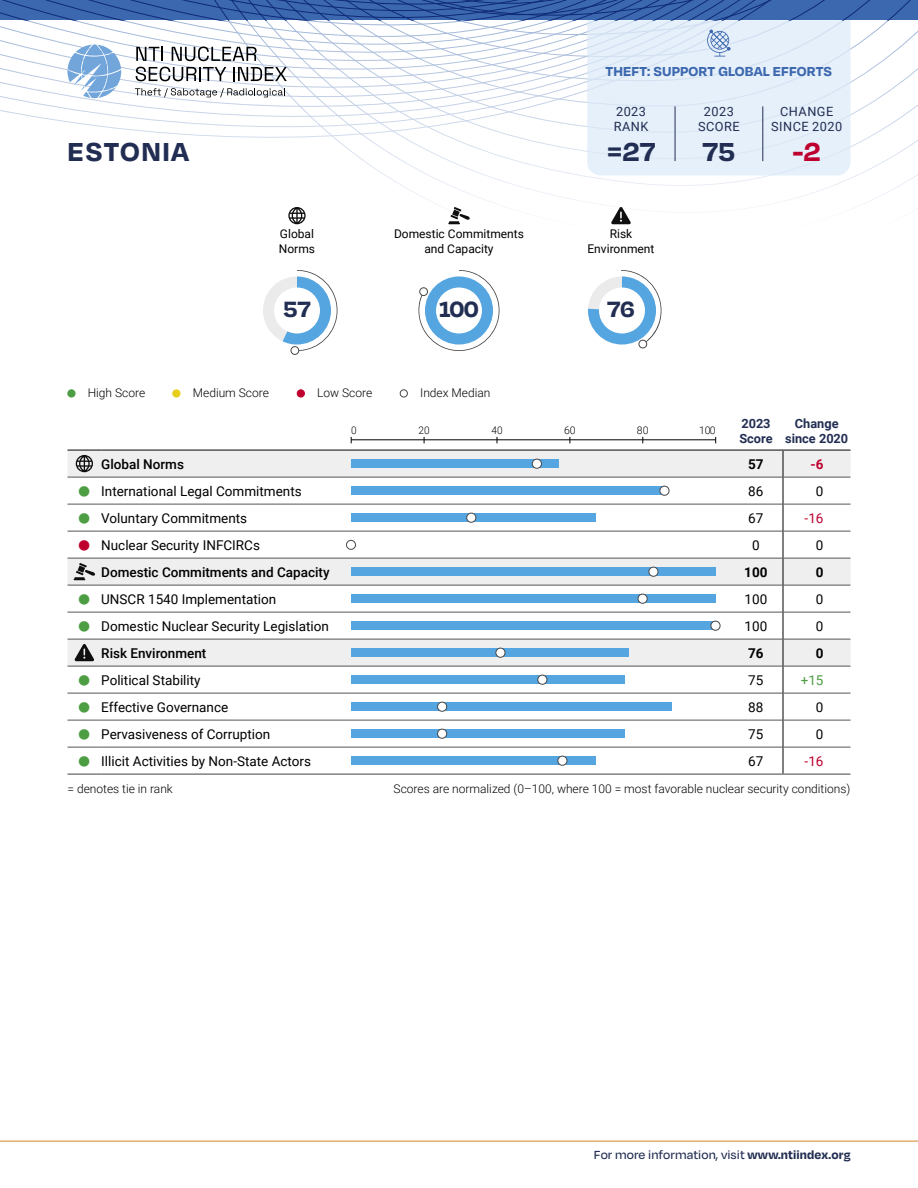
<style>
.page{position:relative;width:918px;height:1188px;background:#fff}
.page>*{position:absolute;margin:0;border:0;box-sizing:border-box;transform-origin:0 0}
.t1{font:700 30px "Degular";letter-spacing:.045em;color:#212d52}
.t2{font:700 30px "Degular";color:#be002f}
.t3{font:700 25.5px "Degular";letter-spacing:-.015em;color:#212d52}
.t4{font:700 15px "Degular";letter-spacing:.01em;color:#3c68af}
.t5{font:13.5px "Roboto";color:#000}
.t6{font:500 13.5px "Roboto";color:#000}
.t7{font:500 13.5px "Degular";letter-spacing:.005em;color:#212d52}
.t8{font:700 13.5px "Roboto";color:#000}
.t9{font:13.5px "Roboto";color:#be002f}
.t10{font:13.5px "Roboto";color:#4d9d42}
.t11{font:700 13.5px "Roboto";color:#be002f}
.t12{font:12.75px/15.3px "Roboto";letter-spacing:.035em;color:#212d52;text-align:center}
.t13{font:700 12.75px/15.3px "Roboto";color:#212d52}
.t14{font:300 12px "Roboto";color:#000}
.t15{font:12px/14.4px "Roboto";color:#000;text-align:center}
.t16{font:300 10.5px "Roboto";color:#000}
.t17{font:300 10.5px "Roboto";color:#000;scale:.96 1}
.s1{color:#4d9d42}
.s2{color:#be002f}
.s3{font-weight:700}
</style>
<div class="page">
<hr style="left:0;top:1141px;width:918px;height:1px;background:#d48625">
<svg style="left:418px;top:270px;width:82px;height:81px"></svg>
<div style="left:419px;top:271px;width:80px;height:79px;background:#fff;border-radius:50%"></div>
<div style="left:420px;top:288px;width:8px;height:8px;background:#fff;border-radius:50%"></div>
<div style="left:419px;top:287px;width:9px;height:9px;border:1px solid #484848;border-radius:50%"></div>
<div style="left:425px;top:276px;width:68px;height:69px;background:#55a5e1;border-radius:34px"></div>
<div style="left:436px;top:288px;width:46px;height:45px;background:#fff;border-radius:50%"></div>
<div style="left:291px;top:346px;width:8px;height:9px;border:1px solid #484848;border-radius:50%"></div>
<svg style="left:263px;top:270px;width:75px;height:81px"></svg>
<div style="left:274px;top:288px;width:46px;height:45px;background:#fff;border-radius:50%"></div>
<svg style="left:588px;top:270px;width:74px;height:79px"></svg>
<svg style="left:588px;top:276px;width:68px;height:69px;background:#81bae5"></svg>
<div style="left:599px;top:288px;width:46px;height:45px;background:#fff;border-radius:50%"></div>
<hr style="left:68px;top:774px;width:33px;height:1px;background:#555">
<hr style="left:101px;top:774px;width:250px;height:1px;background:#555">
<hr style="left:351px;top:774px;width:378px;height:1px;background:#555">
<hr style="left:729px;top:774px;width:54px;height:1px;background:#555">
<hr style="left:783px;top:774px;width:67px;height:1px;background:#555">
<svg style="left:68px;top:436px;width:782px;height:338px"></svg>
<div style="left:351px;top:648px;width:277px;height:9px;background:#55a5e1"></div>
<div style="left:496px;top:648px;width:9px;height:9px;background:#fff;border-radius:50%"></div>
<div style="left:495px;top:648px;width:10px;height:10px;border:1px solid #484848;border-radius:50%"></div>
<div style="left:351px;top:675px;width:273px;height:9px;background:#55a5e1"></div>
<div style="left:538px;top:675px;width:9px;height:9px;background:#fff;border-radius:50%"></div>
<div style="left:537px;top:675px;width:10px;height:10px;border:1px solid #484848;border-radius:50%"></div>
<div style="left:351px;top:702px;width:321px;height:9px;background:#55a5e1"></div>
<div style="left:438px;top:702px;width:9px;height:9px;background:#fff;border-radius:50%"></div>
<div style="left:437px;top:702px;width:10px;height:10px;border:1px solid #484848;border-radius:50%"></div>
<div style="left:351px;top:729px;width:273px;height:9px;background:#55a5e1"></div>
<div style="left:438px;top:729px;width:9px;height:9px;background:#fff;border-radius:50%"></div>
<div style="left:437px;top:729px;width:10px;height:10px;border:1px solid #484848;border-radius:50%"></div>
<div style="left:351px;top:756px;width:244px;height:9px;background:#55a5e1"></div>
<div style="left:558px;top:756px;width:9px;height:9px;background:#fff;border-radius:50%"></div>
<div style="left:557px;top:756px;width:10px;height:10px;border:1px solid #484848;border-radius:50%"></div>
<div style="left:346px;top:540px;width:10px;height:9px;background:#fff;border-radius:50%"></div>
<div style="left:346px;top:540px;width:10px;height:10px;border:1px solid #484848;border-radius:50%"></div>
<div style="left:68px;top:390px;width:7px;height:7px;background:#4d9d42;border-radius:50%"></div>
<div style="left:68px;top:390px;width:7px;height:7px;border:1px solid #4d9d42;border-radius:50%"></div>
<div style="left:173px;top:390px;width:7px;height:7px;background:#e8ce1c;border-radius:50%"></div>
<div style="left:173px;top:390px;width:7px;height:7px;border:1px solid #e8ce1c;border-radius:50%"></div>
<div style="left:297px;top:390px;width:7px;height:7px;background:#be002f;border-radius:50%"></div>
<div style="left:297px;top:390px;width:8px;height:7px;border:1px solid #be002f;border-radius:50%"></div>
<div style="left:400px;top:390px;width:8px;height:7px;border:1px solid #484848;border-radius:50%"></div>
<svg style="left:0;top:0;width:918px;height:225px"></svg>
<p class="t4" style="left:606px;top:62px;width:228px">THEFT: SUPPORT GLOBAL EFFORTS</p>
<p class="t12" style="left:614px;top:103px;width:36px;text-align:left">2023<br>RANK</p>
<p class="t12" style="left:698px;top:103px;width:43px">2023<br>SCORE</p>
<p class="t12" style="left:771px;top:103px;width:73px">CHANGE<br>SINCE 2020</p>
<h1 class="t1" style="left:68px;top:133px;width:123px">ESTONIA</h1>
<h1 class="t1" style="left:607px;top:133px;width:50px">=27</h1>
<h1 class="t1" style="left:703px;top:133px;width:34px">75</h1>
<h1 class="t2" style="left:793px;top:133px;width:29px">-2</h1>
<p class="t15" style="left:279px;top:226px;width:38px;text-align:left">Global<br>Norms</p>
<p class="t15" style="left:394px;top:226px;width:131px">Domestic Commitments and Capacity</p>
<p class="t15" style="left:588px;top:226px;width:68px">Risk<br>Environment</p>
<h2 class="t3" style="left:283px;top:293px;width:29px">57</h2>
<h2 class="t3" style="left:439px;top:293px;width:41px">100</h2>
<h2 class="t3" style="left:607px;top:293px;width:29px">76</h2>
<p class="t14" style="left:88px;top:385px;width:59px">High Score</p>
<p class="t14" style="left:193px;top:385px;width:78px">Medium Score</p>
<p class="t14" style="left:317px;top:385px;width:57px">Low Score</p>
<p class="t14" style="left:420px;top:385px;width:72px">Index Median</p>
<p class="t17" style="left:351px;top:423px;width:7px">0</p>
<p class="t17" style="left:419px;top:423px;width:13px">20</p>
<p class="t17" style="left:492px;top:423px;width:13px">40</p>
<p class="t16" style="left:564px;top:423px;width:13px">60</p>
<p class="t16" style="left:637px;top:423px;width:13px">80</p>
<p class="t16" style="left:699px;top:423px;width:18px">100</p>
<p class="t13" style="left:739px;top:415px;width:35px">2023<br>Score</p>
<p class="t13" style="left:785px;top:415px;width:65px;text-align:center">Change since 2020</p>
<p class="t6" style="left:101px;top:454px;width:84px">Global Norms</p>
<p class="t8" style="left:748px;top:454px;width:17px">57</p>
<p class="t11" style="left:811px;top:454px;width:14px">-6</p>
<p class="t5" style="left:78px;top:481px;width:226px"><span class="s1">●</span> International Legal Commitments</p>
<p class="t5" style="left:748px;top:481px;width:17px">86</p>
<p class="t5" style="left:816px;top:481px;width:9px">0</p>
<p class="t5" style="left:78px;top:508px;width:171px"><span class="s1">●</span> Voluntary Commitments</p>
<p class="t5" style="left:748px;top:508px;width:17px">67</p>
<p class="t9" style="left:805px;top:508px;width:20px">-16</p>
<p class="t5" style="left:78px;top:535px;width:184px"><span class="s2">●</span> Nuclear Security INFCIRCs</p>
<p class="t5" style="left:752px;top:535px;width:9px">0</p>
<p class="t5" style="left:816px;top:535px;width:9px">0</p>
<p class="t6" style="left:101px;top:562px;width:230px">Domestic Commitments and Capacity</p>
<p class="t8" style="left:744px;top:562px;width:25px">100</p>
<p class="t8" style="left:816px;top:562px;width:9px">0</p>
<p class="t5" style="left:78px;top:589px;width:200px"><span class="s1">●</span> UNSCR 1540 Implementation</p>
<p class="t5" style="left:745px;top:589px;width:24px">100</p>
<p class="t5" style="left:816px;top:589px;width:9px">0</p>
<p class="t5" style="left:78px;top:616px;width:253px"><span class="s1">●</span> Domestic Nuclear Security Legislation</p>
<p class="t5" style="left:745px;top:616px;width:24px">100</p>
<p class="t5" style="left:816px;top:616px;width:9px">0</p>
<p class="t6" style="left:101px;top:643px;width:107px">Risk Environment</p>
<p class="t8" style="left:748px;top:643px;width:17px">76</p>
<p class="t8" style="left:816px;top:643px;width:9px">0</p>
<p class="t5" style="left:78px;top:670px;width:124px"><span class="s1">●</span> Political Stability</p>
<p class="t5" style="left:748px;top:670px;width:17px">75</p>
<p class="t10" style="left:801px;top:670px;width:24px">+15</p>
<p class="t5" style="left:78px;top:697px;width:152px"><span class="s1">●</span> Effective Governance</p>
<p class="t5" style="left:748px;top:697px;width:17px">88</p>
<p class="t5" style="left:816px;top:697px;width:9px">0</p>
<p class="t5" style="left:78px;top:724px;width:194px"><span class="s1">●</span> Pervasiveness of Corruption</p>
<p class="t5" style="left:748px;top:724px;width:17px">75</p>
<p class="t5" style="left:816px;top:724px;width:9px">0</p>
<p class="t5" style="left:78px;top:751px;width:235px"><span class="s1">●</span> Illicit Activities by Non-State Actors</p>
<p class="t5" style="left:748px;top:751px;width:17px">67</p>
<p class="t9" style="left:805px;top:751px;width:20px">-16</p>
<p class="t14" style="left:68px;top:781px;width:107px">= denotes tie in rank</p>
<p class="t14" style="left:394px;top:781px;width:458px">Scores are normalized (0–100, where 100 = most favorable nuclear security conditions)</p>
<p class="t7" style="left:594px;top:1146px;width:258px">For more information, visit <span class="s3">www.ntiindex.org</span></p>
</div>
